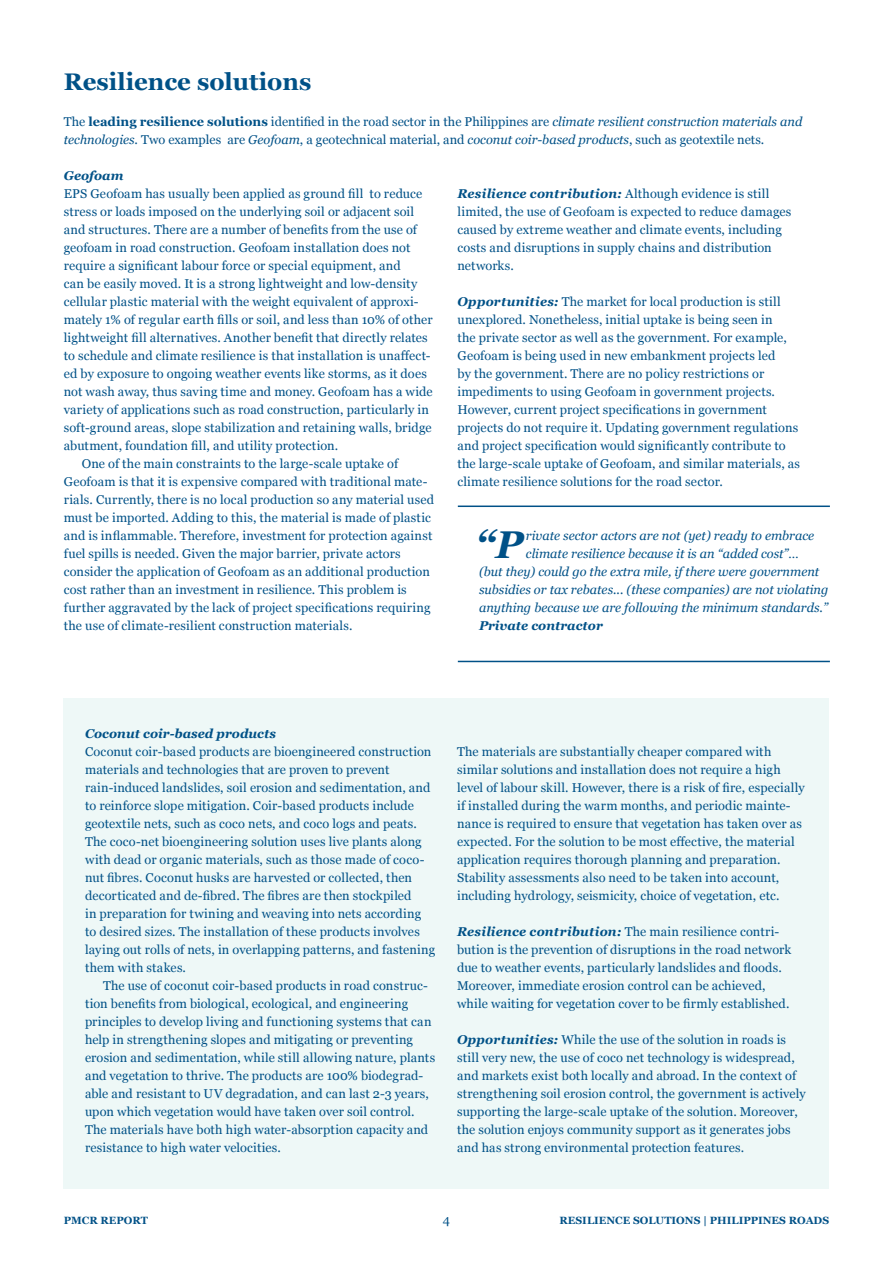
<style>
.page{position:relative;width:893px;height:1263px;background:#fff}
.page>*{position:absolute;margin:0;border:0;box-sizing:border-box;transform-origin:0 0}
.leipis{font:italic 700 38.7px "Georgia";color:#005187}
.valiotsikko_iso{font:700 24px "Georgia";color:#005187}
.leipis-2{font:12.75px/18px "Georgia";letter-spacing:.01em;color:#005187}
.leipis_sis{font:12.75px/18px "Georgia";letter-spacing:.01em;color:#005187}
.leipis-3{font:italic 12.75px "Georgia";color:#005187}
.leipis-4{font:italic 700 12.75px "Georgia";color:#005187}
.t1{font:700 10.5px "Georgia";color:#005187}
.s1{font-weight:700}
.s2{font-style:italic}
.s3{font-weight:700;font-style:italic}
</style>
<div class="page">
<hr style="left:458px;top:505px;width:372px;height:2px;background:#005187">
<hr style="left:458px;top:661px;width:372px;height:1px;background:#005187">
<div style="left:64px;top:698px;width:765px;height:490px;background:#eef8f7"></div>
<p class="valiotsikko_iso" style="left:64px;top:64px;width:249px">Resilience solutions</p>
<p class="leipis-2" style="left:64px;top:112px;width:740px">The <span class="s1">leading resilience solutions</span> identified in the road sector in the Philippines are <span class="s2">climate resilient construction materials and technologies</span>. Two examples are <span class="s2">Geofoam</span>, a geotechnical material, and <span class="s2">coconut coir-based products</span>, such as geotextile nets.</p>
<p class="leipis-4" style="left:64px;top:166px;width:61px">Geofoam</p>
<p class="leipis-2" style="left:64px;top:184px;width:370px">EPS Geofoam has usually been applied as ground fill to reduce stress or loads imposed on the underlying soil or adjacent soil and structures. There are a number of benefits from the use of geofoam in road construction. Geofoam installation does not require a significant labour force or special equipment, and<br>can be easily moved. It is a strong lightweight and low-density cellular plastic material with the weight equivalent of approxi&shy;mately 1% of regular earth fills or soil, and less than 10% of other lightweight fill alternatives. Another benefit that directly relates to schedule and climate resilience is that installation is unaffect&shy;ed by exposure to ongoing weather events like storms, as it does not wash away, thus saving time and money. Geofoam has a wide variety of applications such as road construction, particularly in soft-ground areas, slope stabilization and retaining walls, bridge abutment, foundation fill, and utility protection.</p>
<p class="leipis_sis" style="left:64px;top:454px;width:372px;text-indent:18px">One of the main constraints to the large-scale uptake of Geofoam is that it is expensive compared with traditional mate&shy;rials. Currently, there is no local production so any material used must be imported. Adding to this, the material is made of plastic and is inflammable. Therefore, investment for protection against fuel spills is needed. Given the major barrier, private actors consider the application of Geofoam as an additional production cost rather than an investment in resilience. This problem is further aggravated by the lack of project specifications requiring the use of climate-resilient construction materials.</p>
<p class="leipis-2" style="left:457px;top:184px;width:335px"><span class="s3">Resilience contribution:</span> Although evidence is still limited, the use of Geofoam is expected to reduce damages caused by extreme weather and climate events, including costs and disruptions in supply chains and distribution networks.</p>
<p class="leipis-2" style="left:457px;top:292px;width:344px"><span class="s3">Opportunities:</span> The market for local production is still unexplored. Nonetheless, initial uptake is being seen in<br>the private sector as well as the government. For example, Geofoam is being used in new embankment projects led<br>by the government. There are no policy restrictions or impediments to using Geofoam in government projects.<br>However, current project specifications in government projects do not require it. Updating government regulations and project specification would significantly contribute to the large-scale uptake of Geofoam, and similar materials, as climate resilience solutions for the road sector.</p>
<p class="leipis" style="left:475px;top:516px;width:49px">“P</p>
<p class="leipis-3" style="left:526px;top:526px;width:290px">rivate sector actors are not (yet) ready to embrace</p>
<p class="leipis-3" style="left:526px;top:544px;width:274px">climate resilience because it is an “added cost”…</p>
<p class="leipis-3" style="left:479px;top:562px;width:342px">(but they) could go the extra mile, if there were government</p>
<p class="leipis-3" style="left:479px;top:580px;width:351px">subsidies or tax rebates... (these companies) are not violating</p>
<p class="leipis-3" style="left:479px;top:598px;width:350px">anything because we are following the minimum standards.”</p>
<p class="leipis-4" style="left:479px;top:616px;width:125px">Private contractor</p>
<p class="leipis-4" style="left:85px;top:724px;width:192px">Coconut coir-based products</p>
<p class="leipis-2" style="left:85px;top:742px;width:352px">Coconut coir-based products are bioengineered construction materials and technologies that are proven to prevent rain-induced landslides, soil erosion and sedimentation, and to reinforce slope mitigation. Coir-based products include geotextile nets, such as coco nets, and coco logs and peats.<br>The coco-net bioengineering solution uses live plants along with dead or organic materials, such as those made of coco&shy;nut fibres. Coconut husks are harvested or collected, then decorticated and de-fibred. The fibres are then stockpiled<br>in preparation for twining and weaving into nets according to desired sizes. The installation of these products involves laying out rolls of nets, in overlapping patterns, and fastening them with stakes.</p>
<p class="leipis_sis" style="left:85px;top:976px;width:352px;text-indent:18px">The use of coconut coir-based products in road construc&shy;tion benefits from biological, ecological, and engineering principles to develop living and functioning systems that can help in strengthening slopes and mitigating or preventing erosion and sedimentation, while still allowing nature, plants and vegetation to thrive. The products are 100% biodegrad&shy;able and resistant to UV degradation, and can last 2-3 years, upon which vegetation would have taken over soil control.<br>The materials have both high water-absorption capacity and resistance to high water velocities.</p>
<p class="leipis-2" style="left:457px;top:742px;width:349px">The materials are substantially cheaper compared with similar solutions and installation does not require a high level of labour skill. However, there is a risk of fire, especially if installed during the warm months, and periodic mainte&shy;nance is required to ensure that vegetation has taken over as expected. For the solution to be most effective, the material application requires thorough planning and preparation.<br>Stability assessments also need to be taken into account, including hydrology, seismicity, choice of vegetation, etc.</p>
<p class="leipis-2" style="left:457px;top:922px;width:336px"><span class="s3">Resilience contribution:</span> The main resilience contri&shy;bution is the prevention of disruptions in the road network due to weather events, particularly landslides and floods.<br>Moreover, immediate erosion control can be achieved, while waiting for vegetation cover to be firmly established.</p>
<p class="leipis-2" style="left:457px;top:1030px;width:350px"><span class="s3">Opportunities:</span> While the use of the solution in roads is still very new, the use of coco net technology is widespread, and markets exist both locally and abroad. In the context of strengthening soil erosion control, the government is actively supporting the large-scale uptake of the solution. Moreover, the solution enjoys community support as it generates jobs and has strong environmental protection features.</p>
<p class="t1" style="left:64px;top:1212px;width:86px">PMCR REPORT</p>
<p class="leipis-2" style="left:443px;top:1210px;width:9px">4</p>
<p class="t1" style="left:560px;top:1212px;width:271px">RESILIENCE SOLUTIONS | PHILIPPINES ROADS</p>
</div>
